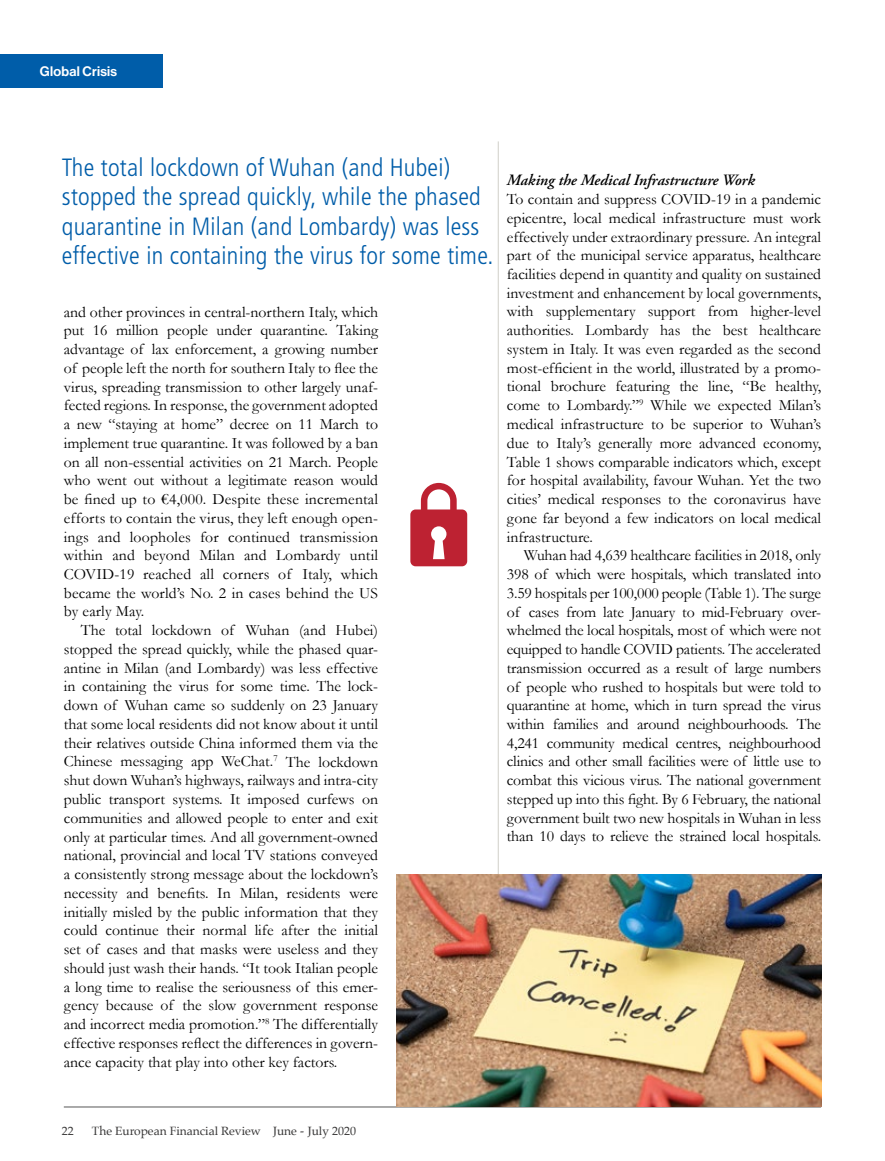
<style>
.page{position:relative;width:885px;height:1161px;background:#fff}
.page>*{position:absolute;margin:0;border:0;box-sizing:border-box;transform-origin:0 0}
.t1{font:300 condensed 25.05px/29.4px "Frutiger";letter-spacing:.01em;color:#005da9}
.t2{font:15.75px/18.8px "Garamond";color:#000;text-align:justify}
.t3{font:italic 600 15.75px "Adobe Garamond Pro";color:#000}
.t4{font:500 13.5px "Haas Grot Disp 65";letter-spacing:.02em;color:#fff}
.t5{font:12px "Palatino";color:#373636}
</style>
<div class="page">
<hr style="left:64px;top:1106px;width:757px;height:1px;background:#575756">
<hr style="left:498px;top:141px;width:1px;height:733px;background:#d0cfc9">
<div style="left:0;top:54px;width:162px;height:33px;background:#005da9"></div>
<svg style="left:410px;top:483px;width:57px;height:83px"></svg>
<img style="left:396px;top:874px;width:425px;height:232px">
<p class="t4" style="left:40px;top:63px;width:79px">Global Crisis</p>
<h1 class="t1" style="left:62px;top:153px;width:433px">The total lockdown of Wuhan (and Hubei) stopped the spread quickly, while the phased quarantine in Milan (and Lombardy) was less effective in containing the virus for some time.</h1>
<p class="t2" style="left:64px;top:302px;width:316px">and other provinces in central-northern Italy, which put 16 million people under quarantine. Taking advantage of lax enforcement, a growing number of people left the north for southern Italy to flee the virus, spreading transmission to other largely unaf&shy;fected regions. In response, the government adopted a new “staying at home” decree on 11 March to implement true quarantine. It was followed by a ban on all non-essential activities on 21 March. People who went out without a legitimate reason would be fined up to €4,000. Despite these incremental efforts to contain the virus, they left enough open&shy;ings and loopholes for continued transmission within and beyond Milan and Lombardy until COVID-19 reached all corners of Italy, which became the world’s No. 2 in cases behind the US by early May.</p>
<p class="t2" style="left:64px;top:621px;width:316px;text-indent:17px">The total lockdown of Wuhan (and Hubei) stopped the spread quickly, while the phased quar&shy;antine in Milan (and Lombardy) was less effective in containing the virus for some time. The lock&shy;down of Wuhan came so suddenly on 23 January that some local residents did not know about it until their relatives outside China informed them via the Chinese messaging app WeChat.<sup>7</sup> The lockdown shut down Wuhan’s highways, railways and intra-city public transport systems. It imposed curfews on communities and allowed people to enter and exit only at particular times. And all government-owned national, provincial and local TV stations conveyed a consistently strong message about the lockdown’s necessity and benefits. In Milan, residents were initially misled by the public information that they could continue their normal life after the initial set of cases and that masks were useless and they should just wash their hands. “It took Italian people a long time to realise the seriousness of this emer&shy;gency because of the slow government response and incorrect media promotion.”<sup>8</sup> The differentially effective responses reflect the differences in govern&shy;ance capacity that play into other key factors.</p>
<p class="t3" style="left:507px;top:171px;width:249px">Making the Medical Infrastructure Work</p>
<p class="t2" style="left:507px;top:189px;width:316px">To contain and suppress COVID-19 in a pandemic epicentre, local medical infrastructure must work effectively under extraordinary pressure. An integral part of the municipal service apparatus, healthcare facilities depend in quantity and quality on sustained investment and enhancement by local governments, with supplementary support from higher-level authorities. Lombardy has the best healthcare system in Italy. It was even regarded as the second most-efficient in the world, illustrated by a promo&shy;tional brochure featuring the line, “Be healthy, come to Lombardy.”<sup>9</sup> While we expected Milan’s medical infrastructure to be superior to Wuhan’s due to Italy’s generally more advanced economy, Table 1 shows comparable indicators which, except for hospital availability, favour Wuhan. Yet the two cities’ medical responses to the coronavirus have gone far beyond a few indicators on local medical infrastructure.</p>
<p class="t2" style="left:507px;top:546px;width:316px;text-indent:17px">Wuhan had 4,639 healthcare facilities in 2018, only 398 of which were hospitals, which translated into 3.59 hospitals per 100,000 people (Table 1). The surge of cases from late January to mid-February over&shy;whelmed the local hospitals, most of which were not equipped to handle COVID patients. The accelerated transmission occurred as a result of large numbers of people who rushed to hospitals but were told to quarantine at home, which in turn spread the virus within families and around neighbourhoods. The 4,241 community medical centres, neighbourhood clinics and other small facilities were of little use to combat this vicious virus. The national government stepped up into this fight. By 6 February, the national government built two new hospitals in Wuhan in less than 10 days to relieve the strained local hospitals.</p>
<p class="t5" style="left:62px;top:1120px;width:13px">22</p>
<p class="t5" style="left:92px;top:1120px;width:265px">The European Financial Review June - July 2020</p>
</div>
